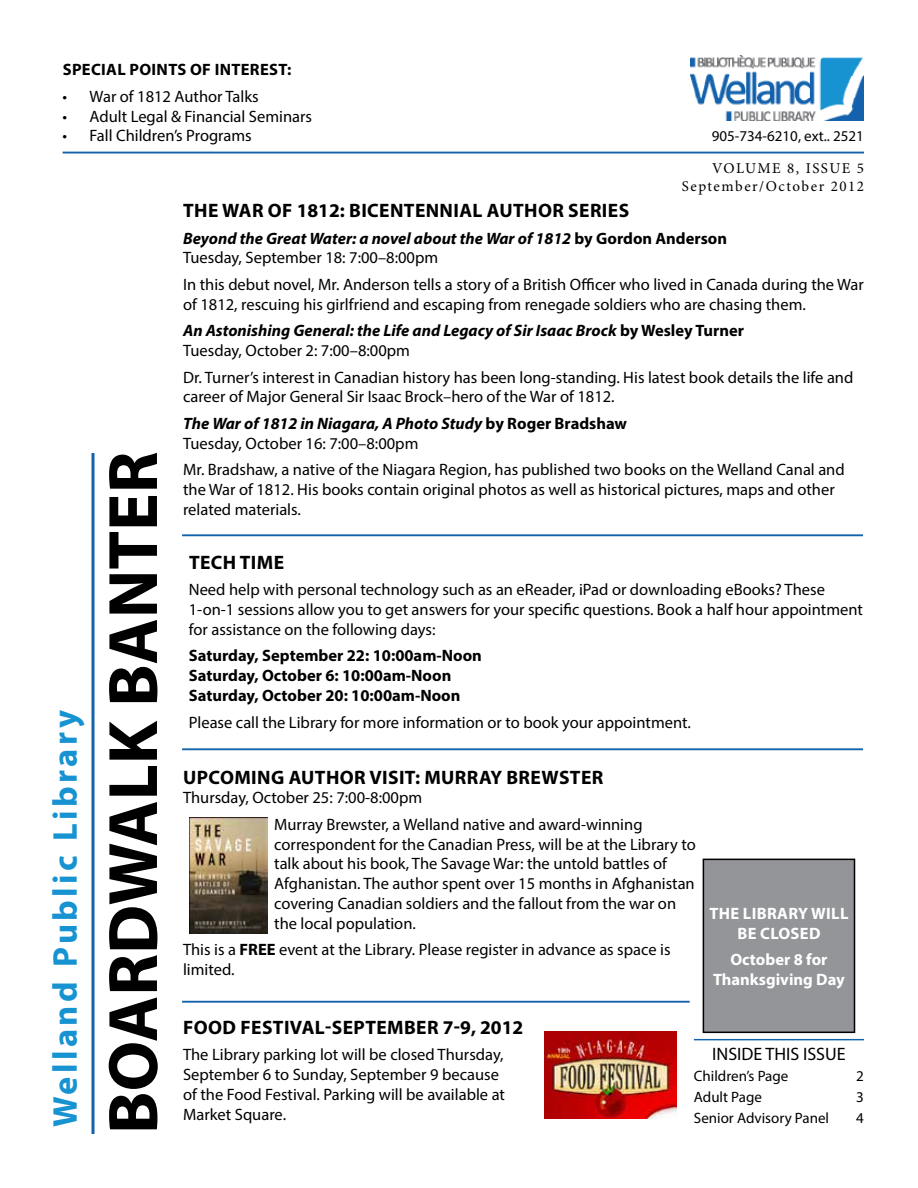
<style>
.page{position:relative;width:918px;height:1188px;background:#fff}
.page>*{position:absolute;margin:0;border:0;box-sizing:border-box;transform-origin:0 0}
.t1{font:700 70.5px "Myriad Pro";color:#000}
.t2{font:700 34.5px "Myriad Pro";letter-spacing:.1em;color:#1893d2}
.t3{font:700 19.5px "Myriad Pro";letter-spacing:.02em;color:#000}
.t4{font:18px "Myriad Pro";color:#000}
.t5{font:16.5px/19.8px "Myriad Pro";color:#000}
.t6{font:italic 700 16.5px/19.8px "Myriad Pro";color:#000}
.t7{font:700 16.5px/19.8px "Myriad Pro";color:#000}
.t8{font:700 16.5px/19.8px "Myriad Pro";color:#fff;text-align:center}
.t9{font:700 16.5px/19.8px "Myriad Pro";letter-spacing:.02em;color:#fff;text-align:center}
.t10{font:15px "Myriad Pro";color:#000}
.t11{font:15px/18px "Minion Pro";letter-spacing:.1em;color:#000;text-align:right}
.s1{font-style:normal}
.s2{font-weight:400;font-style:normal}
.s3{font-weight:700}
</style>
<div class="page">
<img style="left:691px;top:55px;width:173px;height:66px">
<hr style="left:92px;top:453px;width:2px;height:681px;background:#1462ac">
<hr style="left:63px;top:152px;width:801px;height:1px;background:#1462ac">
<hr style="left:694px;top:1039px;width:170px;height:1px;background:#1462ac">
<div style="left:703px;top:859px;width:152px;height:173px;background:#939598"></div>
<div style="left:703px;top:859px;width:152px;height:174px;border:2px solid #000"></div>
<img style="left:189px;top:817px;width:78px;height:117px">
<img style="left:544px;top:1032px;width:132px;height:87px">
<hr style="left:182px;top:534px;width:681px;height:2px;background:#1462ac">
<hr style="left:182px;top:748px;width:681px;height:2px;background:#1462ac">
<hr style="left:182px;top:1001px;width:508px;height:2px;background:#1462ac">
<p class="t7" style="left:63px;top:59px;width:105px">Special points</p>
<p class="t7" style="left:190px;top:59px;width:41px">of interest</p>
<p class="t7" style="left:287px;top:59px;width:6px">:</p>
<p class="t5" style="left:63px;top:86px;width:198px">• War of 1812 Author Talks</p>
<p class="t5" style="left:63px;top:106px;width:251px">• Adult Legal &amp; Financial Seminars</p>
<p class="t5" style="left:63px;top:126px;width:191px">• Fall Children’s Programs</p>
<p class="t10" style="left:712px;top:127px;width:154px">905-734-6210, ext.. 2521</p>
<p class="t11" style="left:682px;top:159px;width:184px">VOLUME 8, ISSUE 5<br>September/October 2012</p>
<h2 class="t2" style="left:43px;top:1127px;width:419px;rotate:-90deg">Welland Public Library</h2>
<h1 class="t1" style="left:87px;top:1134px;width:684px;rotate:-90deg">BOARDWALK BANTER</h1>
<p class="t3" style="left:183px;top:198px;width:209px">The War of 1812: Bicentenn</p>
<p class="t3" style="left:454px;top:198px;width:166px">ial Author Series</p>
<p class="t6" style="left:183px;top:228px;width:546px">Beyond the Great Water: a novel about the War of 1812 <span class="s1">by Gordon Anderson<br></span><span class="s2">Tuesday, September 18: 7:00–8:00pm</span></p>
<p class="t5" style="left:183px;top:274px;width:682px">In this debut novel, Mr. Anderson tells a story of a British Officer who lived in Canada during the War of 1812, rescuing his girlfriend and escaping from renegade soldiers who are chasing them.</p>
<p class="t6" style="left:183px;top:320px;width:563px">An Astonishing General: the Life and Legacy of Sir Isaac Brock <span class="s1">by Wesley Turner<br></span><span class="s2">Tuesday, October 2: 7:00–8:00pm</span></p>
<p class="t5" style="left:183px;top:367px;width:672px">Dr. Turner’s interest in Canadian history has been long-standing. His latest book details the life and career of Major General Sir Isaac Brock–hero of the War of 1812.</p>
<p class="t6" style="left:183px;top:413px;width:446px">The War of 1812 in Niagara, A Photo Study <span class="s1">by Roger Bradshaw<br></span><span class="s2">Tuesday, October 16: 7:00–8:00pm</span></p>
<p class="t5" style="left:183px;top:460px;width:663px">Mr. Bradshaw, a native of the Niagara Region, has published two books on the Welland Canal and the War of 1812. His books contain original photos as well as historical pictures, maps and other related materials.</p>
<p class="t3" style="left:189px;top:549px;width:95px">Tech time</p>
<p class="t5" style="left:189px;top:580px;width:676px">Need help with personal technology such as an eReader, iPad or downloading eBooks? These<br>1-on-1 sessions allow you to get answers for your specific questions. Book a half hour appointment for assistance on the following days:</p>
<p class="t7" style="left:189px;top:645px;width:295px">Saturday, September 22: 10:00am-Noon<br>Saturday, October 6: 10:00am-Noon<br>Saturday, October 20: 10:00am-Noon</p>
<p class="t5" style="left:189px;top:712px;width:504px">Please call the Library for more information or to book your appointment.</p>
<p class="t3" style="left:183px;top:764px;width:255px">Upcoming Author Visit: Murray</p>
<p class="t3" style="left:506px;top:764px;width:26px">Brewster</p>
<p class="t5" style="left:274px;top:784px;width:370px;line-height:26.5px;text-indent:-91px">Thursday, October 25: 7:00-8:00pm<br>Murray Brewster, a Welland native and award-winning</p>
<p class="t5" style="left:274px;top:834px;width:423px">correspondent for the Canadian Press, will be at the Library to talk about his book, The Savage War: the untold battles of Afghanistan. The author spent over 15 months in Afghanistan covering Canadian soldiers and the fallout from the war on the local population.</p>
<p class="t5" style="left:183px;top:940px;width:489px">This is a <span class="s3">FREE</span> event at the Library. Please register in advance as space is limited.</p>
<p class="t9" style="left:709px;top:903px;width:131px">The LIBRARY will be CLOSED</p>
<p class="t8" style="left:713px;top:949px;width:133px">October 8 for<br>Thanksgiving Day</p>
<p class="t3" style="left:183px;top:1014px;width:14px">Food</p>
<p class="t3" style="left:241px;top:1014px;width:12px">Fest</p>
<p class="t3" style="left:284px;top:1014px;width:71px">ival-Septe</p>
<p class="t3" style="left:387px;top:1014px;width:29px">mber</p>
<p class="t3" style="left:443px;top:1014px;width:82px">7-9, 2012</p>
<p class="t5" style="left:183px;top:1044px;width:324px">The Library parking lot will be closed Thursday, September 6 to Sunday, September 9 because of the Food Festival. Parking will be available at Market Square.</p>
<p class="t4" style="left:712px;top:1043px;width:135px">INSIDE THIS ISSUE</p>
<p class="t10" style="left:694px;top:1066px;width:96px">Children’s Page</p>
<p class="t10" style="left:856px;top:1066px;width:9px">2</p>
<p class="t10" style="left:694px;top:1087px;width:70px">Adult Page</p>
<p class="t10" style="left:856px;top:1087px;width:9px">3</p>
<p class="t10" style="left:694px;top:1108px;width:137px">Senior Advisory Panel</p>
<p class="t10" style="left:856px;top:1108px;width:9px">4</p>
</div>
